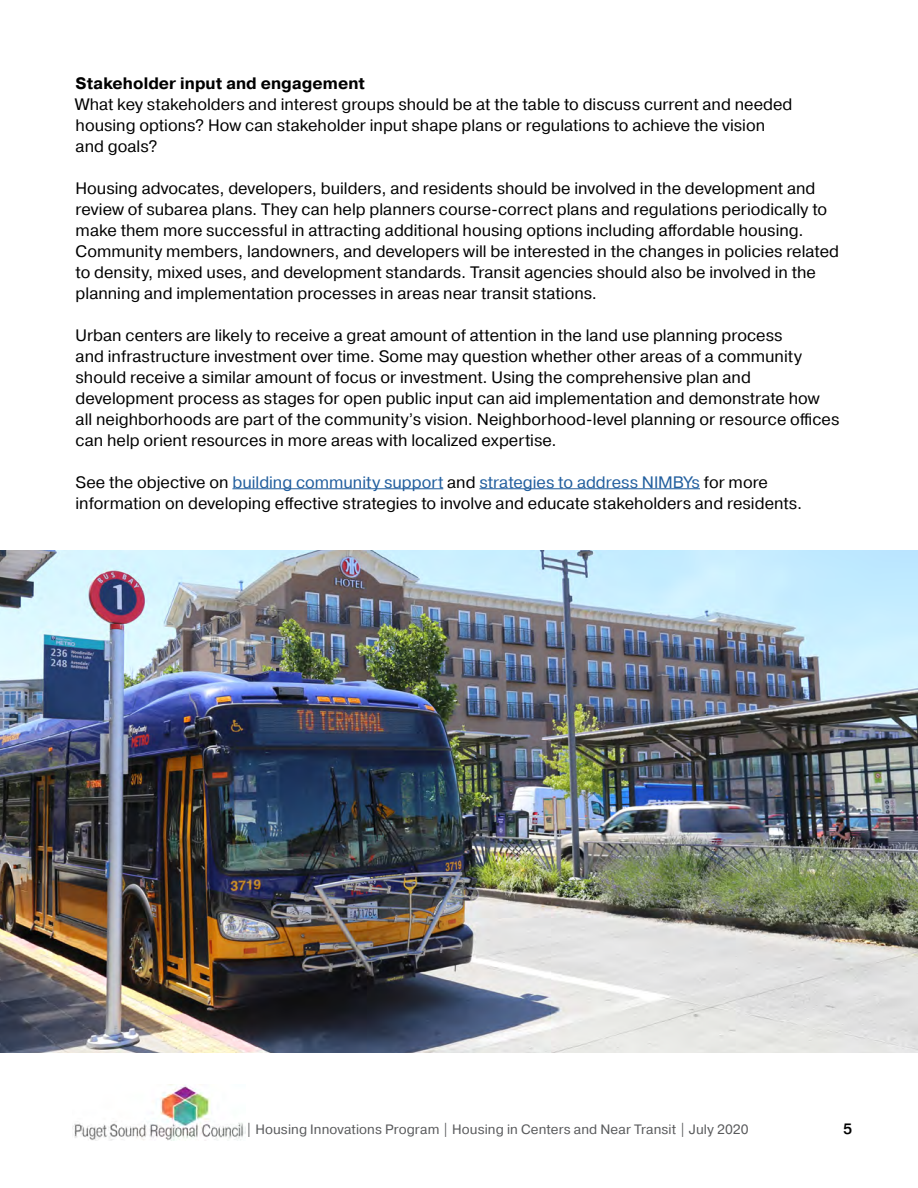
<style>
.page{position:relative;width:918px;height:1188px;background:#fff}
.page>*{position:absolute;margin:0;border:0;box-sizing:border-box;transform-origin:0 0}
.t1{font:16.5px/21px "Pragmatica";color:#000}
.t2{font:700 16.5px "Pragmatica";letter-spacing:.005em;color:#000}
.t3{font:500 15px "Pragmatica";color:#000}
.t4{font:13.5px "Pragmatica";letter-spacing:.01em;color:#58595b}
.s1{color:#215e9e}
</style>
<div class="page">
<img style="left:73px;top:1084px;width:172px;height:57px">
<hr style="left:232px;top:488px;width:211px;height:1px;background:#215e9e">
<hr style="left:479px;top:488px;width:221px;height:1px;background:#215e9e">
<img style="left:0;top:551px;width:918px;height:502px">
<h3 class="t2" style="left:76px;top:72px;width:291px">Stakeholder input and engagement</h3>
<p class="t1" style="left:76px;top:94px;width:718px">What key stakeholders and interest groups should be at the table to discuss current and needed housing options? How can stakeholder input shape plans or regulations to achieve the vision and goals?</p>
<p class="t1" style="left:76px;top:178px;width:765px">Housing advocates, developers, builders, and residents should be involved in the development and review of subarea plans. They can help planners course-correct plans and regulations periodically to make them more successful in attracting additional housing options including affordable housing.<br>Community members, landowners, and developers will be interested in the changes in policies related to density, mixed uses, and development standards. Transit agencies should also be involved in the planning and implementation processes in areas near transit stations.</p>
<p class="t1" style="left:76px;top:325px;width:765px">Urban centers are likely to receive a great amount of attention in the land use planning process<br>and infrastructure investment over time. Some may question whether other areas of a community should receive a similar amount of focus or investment. Using the comprehensive plan and development process as stages for open public input can aid implementation and demonstrate how all neighborhoods are part of the community’s vision. Neighborhood-level planning or resource offices can help orient resources in more areas with localized expertise.</p>
<p class="t1" style="left:76px;top:472px;width:728px">See the objective on <span class="s1">building community support</span> and <span class="s1">strategies to address NIMBYs</span> for more information on developing effective strategies to involve and educate stakeholders and residents.</p>
<p class="t4" style="left:246px;top:1121px;width:504px">| Housing Innovations Program | Housing in Centers and Near Transit | July 2020</p>
<p class="t3" style="left:843px;top:1119px;width:10px">5</p>
</div>
